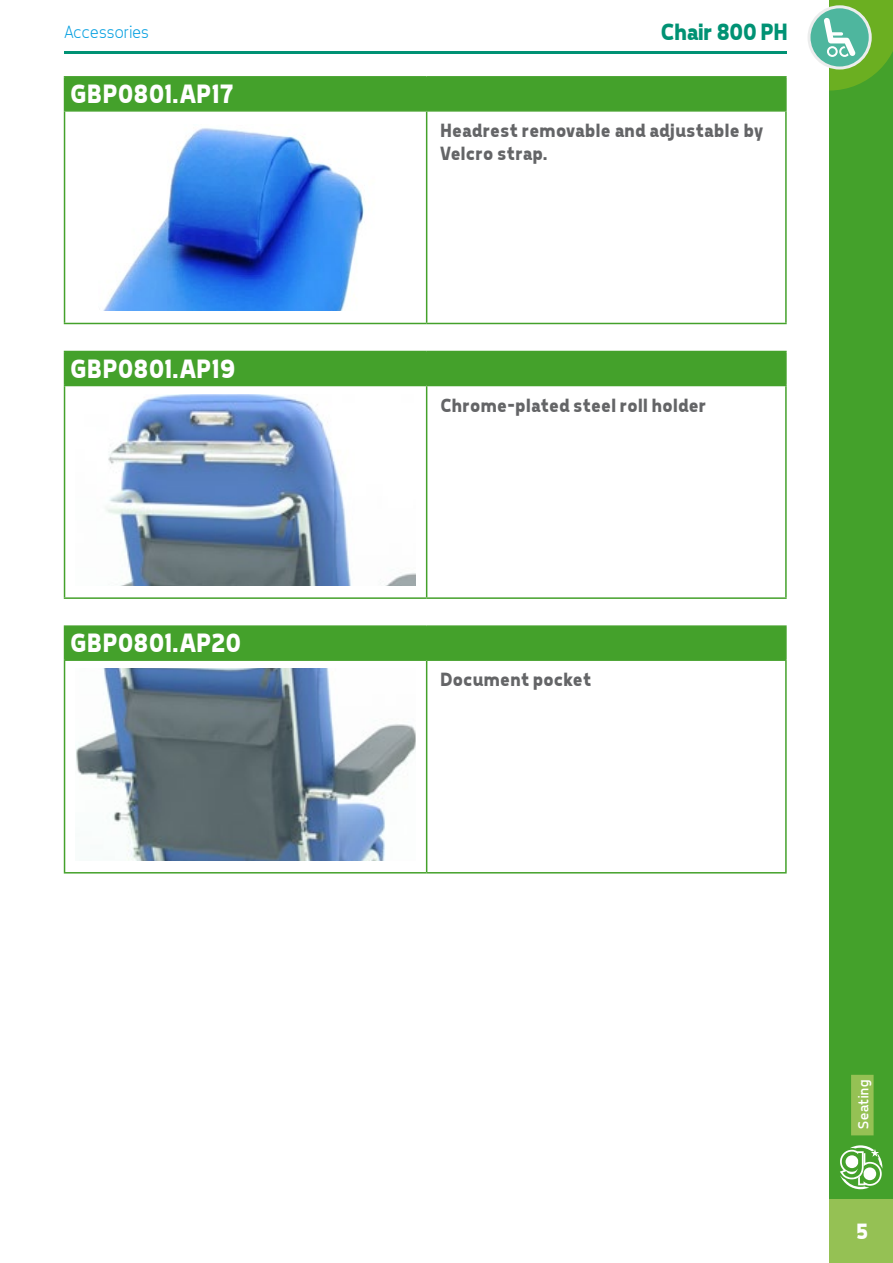
<style>
.page{position:relative;width:893px;height:1263px;background:#fff}
.page>*{position:absolute;margin:0;border:0;box-sizing:border-box;transform-origin:0 0}
.t1{font:700 27px "Tepeno Sans";color:#fff}
.t2{font:700 24px "Tepeno Sans";letter-spacing:-.02em;color:#009274}
.t3{font:700 22.5px "Tepeno Sans";color:#fff}
.t4{font:700 19.5px/23.4px "Tepeno Sans";letter-spacing:.005em;color:#646567}
.t5{font:300 18px "Tepeno Sans";color:#009ee0}
.t6{font:15px "Tepeno Sans";letter-spacing:.015em;color:#fff}
</style>
<div class="page">
<hr style="left:64px;top:51px;width:723px;height:2px;background:#009274">
<div style="left:829px;top:0;width:64px;height:1263px;background:#44a12b"></div>
<div style="left:829px;top:1199px;width:64px;height:64px;background:#95c154"></div>
<svg style="left:840px;top:1145px;width:42px;height:44px"></svg>
<div style="left:65px;top:78px;width:720px;height:32px;background:#44a12b"></div>
<svg style="left:65px;top:112px;width:720px;height:211px"></svg>
<hr style="left:426px;top:112px;width:1px;height:211px;background:#44a12b">
<hr style="left:64px;top:76px;width:363px;height:2px;background:#44a12b">
<hr style="left:64px;top:78px;width:1px;height:32px;background:#44a12b">
<hr style="left:427px;top:76px;width:360px;height:2px;background:#44a12b">
<hr style="left:426px;top:78px;width:1px;height:32px;background:#44a12b">
<hr style="left:785px;top:78px;width:2px;height:32px;background:#44a12b">
<hr style="left:64px;top:110px;width:363px;height:2px;background:#44a12b">
<hr style="left:64px;top:112px;width:1px;height:211px;background:#44a12b">
<hr style="left:427px;top:110px;width:360px;height:2px;background:#44a12b">
<hr style="left:785px;top:112px;width:2px;height:211px;background:#44a12b">
<hr style="left:64px;top:323px;width:363px;height:1px;background:#44a12b">
<hr style="left:427px;top:323px;width:360px;height:1px;background:#44a12b">
<div style="left:76px;top:119px;width:340px;height:192px;background:#fff"></div>
<img style="left:103px;top:128px;width:262px;height:183px">
<div style="left:65px;top:352px;width:720px;height:33px;background:#44a12b"></div>
<svg style="left:65px;top:386px;width:720px;height:211px"></svg>
<hr style="left:426px;top:386px;width:1px;height:211px;background:#44a12b">
<hr style="left:64px;top:351px;width:363px;height:1px;background:#44a12b">
<hr style="left:64px;top:352px;width:1px;height:33px;background:#44a12b">
<hr style="left:427px;top:351px;width:360px;height:1px;background:#44a12b">
<hr style="left:426px;top:352px;width:1px;height:33px;background:#44a12b">
<hr style="left:785px;top:352px;width:2px;height:33px;background:#44a12b">
<hr style="left:64px;top:385px;width:363px;height:1px;background:#44a12b">
<hr style="left:64px;top:386px;width:1px;height:211px;background:#44a12b">
<hr style="left:427px;top:385px;width:360px;height:1px;background:#44a12b">
<hr style="left:785px;top:386px;width:2px;height:211px;background:#44a12b">
<hr style="left:64px;top:597px;width:363px;height:2px;background:#44a12b">
<hr style="left:427px;top:597px;width:360px;height:2px;background:#44a12b">
<img style="left:76px;top:394px;width:340px;height:191px">
<div style="left:65px;top:627px;width:720px;height:32px;background:#44a12b"></div>
<svg style="left:65px;top:661px;width:363px;height:211px"></svg>
<hr style="left:426px;top:661px;width:1px;height:211px;background:#44a12b">
<hr style="left:64px;top:625px;width:363px;height:2px;background:#44a12b">
<hr style="left:64px;top:627px;width:1px;height:32px;background:#44a12b">
<hr style="left:427px;top:625px;width:360px;height:2px;background:#44a12b">
<hr style="left:426px;top:627px;width:1px;height:32px;background:#44a12b">
<hr style="left:785px;top:627px;width:2px;height:32px;background:#44a12b">
<hr style="left:64px;top:659px;width:363px;height:2px;background:#44a12b">
<hr style="left:64px;top:661px;width:1px;height:211px;background:#44a12b">
<hr style="left:427px;top:659px;width:360px;height:2px;background:#44a12b">
<hr style="left:785px;top:661px;width:2px;height:211px;background:#44a12b">
<hr style="left:64px;top:872px;width:363px;height:1px;background:#44a12b">
<hr style="left:427px;top:872px;width:360px;height:1px;background:#44a12b">
<img style="left:76px;top:669px;width:340px;height:191px">
<div style="left:851px;top:1075px;width:23px;height:60px;background:#95c154"></div>
<svg style="left:809px;top:7px;width:61px;height:61px"></svg>
<svg style="left:824px;top:0;width:69px;height:91px"></svg>
<p class="t5" style="left:64px;top:21px;width:86px">Accessories</p>
<h1 class="t1" style="left:69px;top:78px;width:165px">GBP0801.AP17</h1>
<h1 class="t1" style="left:69px;top:353px;width:167px">GBP0801.AP19</h1>
<h1 class="t1" style="left:69px;top:627px;width:173px">GBP0801.AP20</h1>
<p class="t2" style="left:660px;top:18px;width:129px">Chair 800 PH</p>
<p class="t4" style="left:439px;top:118px;width:324px">Headrest removable and adjustable by<br>Velcro strap.</p>
<p class="t4" style="left:439px;top:393px;width:268px">Chrome-plated steel roll holder</p>
<p class="t4" style="left:439px;top:667px;width:152px">Document pocket</p>
<p class="t6" style="left:854px;top:1129px;width:50px;rotate:-90deg">Seating</p>
<p class="t3" style="left:855px;top:1218px;width:14px">5</p>
</div>
